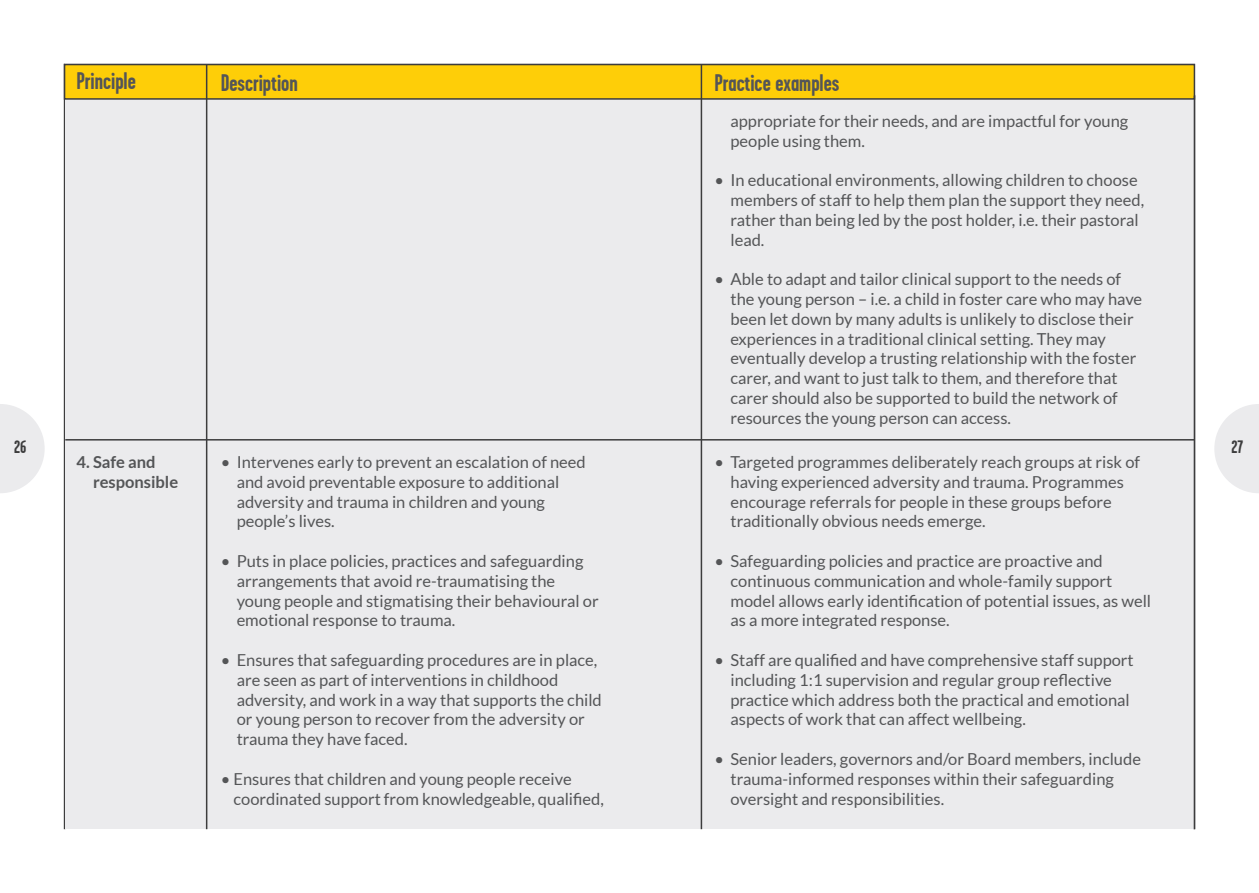
<style>
.page{position:relative;width:1259px;height:893px;background:#fff}
.page>*{position:absolute;margin:0;border:0;box-sizing:border-box;transform-origin:0 0}
.t1{font:700 24px "Garage Gothic";color:#545557}
.t2{font:700 18px "Garage Gothic";color:#3c3c3d}
.t3{font:16.5px/19.8px "Lato";color:#545557}
.t4{font:700 16.5px/19.8px "Lato";color:#545557}
</style>
<div class="page">
<svg style="left:0;top:404px;width:45px;height:89px"></svg>
<svg style="left:1214px;top:404px;width:45px;height:89px"></svg>
<hr style="left:64px;top:64px;width:1px;height:765px;background:#3c3c3d">
<div style="left:65px;top:64px;width:1130px;height:765px;background:#ebebed"></div>
<hr style="left:65px;top:439px;width:1129px;height:2px;background:#3c3c3d">
<div style="left:64px;top:64px;width:1131px;height:36px;background:#fece08;border:2px solid #3c3c3d"></div>
<hr style="left:206px;top:64px;width:1px;height:765px;background:#3c3c3d">
<hr style="left:700px;top:64px;width:2px;height:765px;background:#3c3c3d">
<hr style="left:1193px;top:96px;width:2px;height:733px;background:#3c3c3d">
<h1 class="t1" style="left:77px;top:68px;width:61px">Principle</h1>
<h1 class="t1" style="left:221px;top:70px;width:79px">Description</h1>
<h1 class="t1" style="left:714px;top:70px;width:126px">Practice examples</h1>
<p class="t3" style="left:730px;top:111px;width:399px">appropriate for their needs, and are impactful for young people using them.</p>
<p class="t3" style="left:730px;top:170px;width:415px;text-indent:-16px">• In educational environments, allowing children to choose members of staff to help them plan the support they need, rather than being led by the post holder, i.e. their pastoral lead.</p>
<p class="t3" style="left:730px;top:269px;width:413px;text-indent:-16px">• Able to adapt and tailor clinical support to the needs of the young person – i.e. a child in foster care who may have been let down by many adults is unlikely to disclose their experiences in a traditional clinical setting. They may eventually develop a trusting relationship with the foster carer, and want to just talk to them, and therefore that carer should also be supported to build the network of resources the young person can access.</p>
<p class="t4" style="left:93px;top:452px;width:87px;text-indent:-16px">4. Safe and responsible</p>
<p class="t3" style="left:237px;top:452px;width:351px;text-indent:-16px">• Intervenes early to prevent an escalation of need and avoid preventable exposure to additional adversity and trauma in children and young people’s lives.</p>
<p class="t3" style="left:237px;top:551px;width:363px;text-indent:-16px">• Puts in place policies, practices and safeguarding arrangements that avoid re-traumatising the young people and stigmatising their behavioural or emotional response to trauma.</p>
<p class="t3" style="left:237px;top:650px;width:367px;text-indent:-16px">• Ensures that safeguarding procedures are in place, are seen as part of interventions in childhood adversity, and work in a way that supports the child or young person to recover from the adversity or trauma they have faced.</p>
<p class="t3" style="left:233px;top:769px;width:372px;text-indent:-13px">• Ensures that children and young people receive coordinated support from knowledgeable, qualified,</p>
<p class="t2" style="left:14px;top:437px;width:14px">26</p>
<p class="t2" style="left:1231px;top:437px;width:13px">27</p>
<p class="t3" style="left:730px;top:452px;width:411px;text-indent:-16px">• Targeted programmes deliberately reach groups at risk of having experienced adversity and trauma. Programmes encourage referrals for people in these groups before traditionally obvious needs emerge.</p>
<p class="t3" style="left:730px;top:551px;width:422px;text-indent:-16px">• Safeguarding policies and practice are proactive and continuous communication and whole-family support model allows early identification of potential issues, as well as a more integrated response.</p>
<p class="t3" style="left:730px;top:650px;width:405px;text-indent:-16px">• Staff are qualified and have comprehensive staff support including 1:1 supervision and regular group reflective practice which address both the practical and emotional aspects of work that can affect wellbeing.</p>
<p class="t3" style="left:730px;top:749px;width:412px;text-indent:-16px">• Senior leaders, governors and/or Board members, include trauma-informed responses within their safeguarding oversight and responsibilities.</p>
</div>
